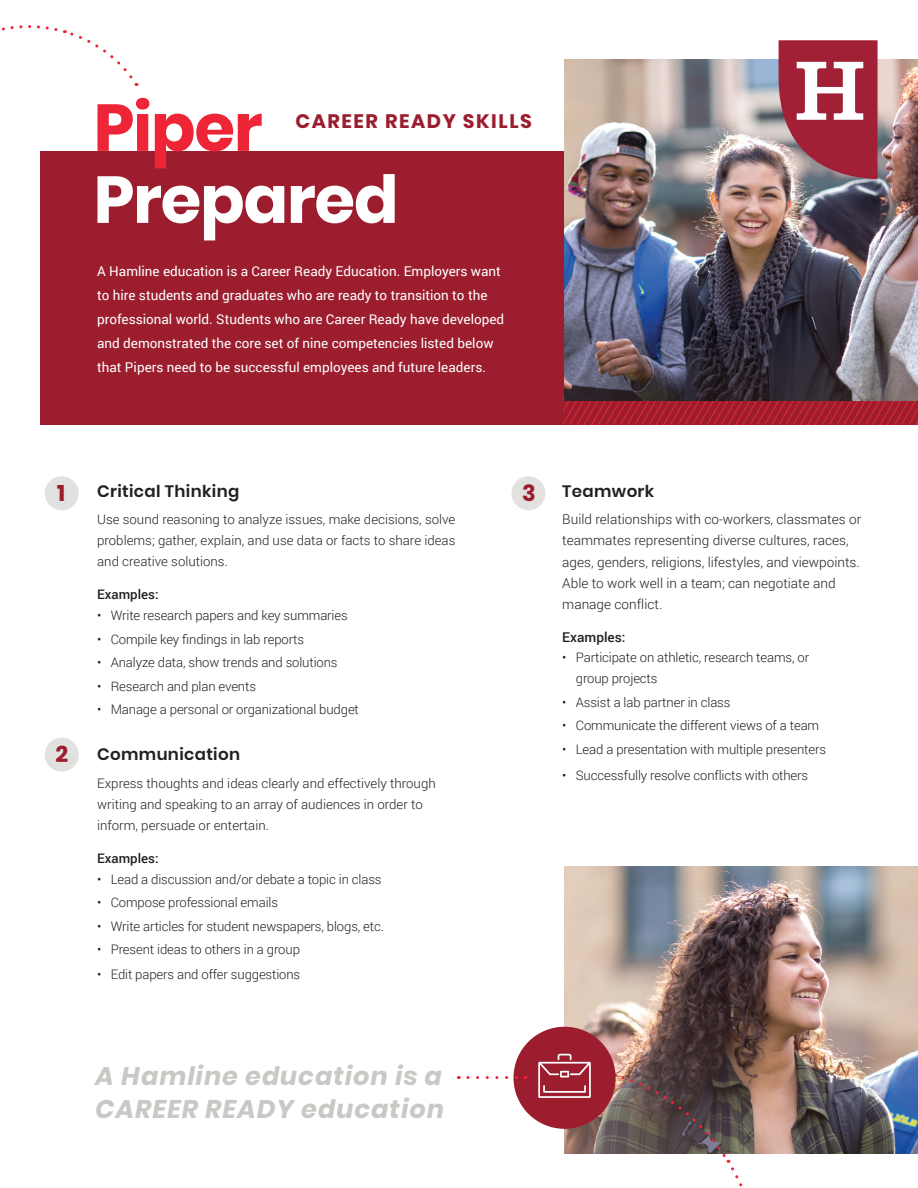
<style>
.page{position:relative;width:918px;height:1188px;background:#fff}
.page>*{position:absolute;margin:0;border:0;box-sizing:border-box;transform-origin:0 0}
.t1{font:700 66px "Poppins";letter-spacing:-.02em;color:#fff}
.t2{font:700 66px "Poppins";letter-spacing:-.02em;color:#ed2536}
.t3{font:italic 700 25.5px/33px "Poppins";letter-spacing:.04em;color:#c8c8c5}
.t4{font:700 22.65px "Poppins";color:#9c1d2e}
.t5{font:700 19.5px "Poppins";letter-spacing:.08em;color:#9c1d2e}
.t6{font:600 16.5px "Poppins";letter-spacing:.02em;color:#231f20}
.t7{font:13.5px/24px "Roboto";color:#fff}
.t8{font:300 13.5px/21px "Roboto";color:#231f20}
.t9{font:500 13.5px "Roboto";color:#231f20}
.t10{font:300 13.2px/21px "Roboto";letter-spacing:-.01em;color:#231f20}
.t11{font:500 13.2px "Roboto";color:#231f20}
</style>
<div class="page">
<img style="left:564px;top:866px;width:354px;height:287px">
<svg style="left:614px;top:1073px;width:152px;height:114px"></svg>
<div style="left:40px;top:151px;width:878px;height:273px;background:#9c1d2e"></div>
<svg style="left:564px;top:400px;width:354px;height:24px"></svg>
<img style="left:564px;top:59px;width:354px;height:341px">
<div style="left:45px;top:476px;width:34px;height:34px;background:#e1e1df;border-radius:50%"></div>
<div style="left:45px;top:738px;width:34px;height:34px;background:#e1e1df;border-radius:50%"></div>
<div style="left:511px;top:476px;width:34px;height:34px;background:#e1e1df;border-radius:50%"></div>
<div style="left:514px;top:1027px;width:102px;height:102px;background:#9c1d2e;border-radius:50%"></div>
<svg style="left:468px;top:1076px;width:58px;height:3px"></svg>
<svg style="left:779px;top:40px;width:99px;height:139px"></svg>
<svg style="left:538px;top:1054px;width:53px;height:44px"></svg>
<svg style="left:1px;top:25px;width:136px;height:61px"></svg>
<h1 class="t2" style="left:94px;top:90px;width:170px">Piper</h1>
<h1 class="t1" style="left:94px;top:162px;width:306px">Prepared</h1>
<h3 class="t5" style="left:296px;top:110px;width:238px">CAREER READY SKILLS</h3>
<p class="t7" style="left:97px;top:258px;width:409px">A Hamline education is a Career Ready Education. Employers want to hire students and graduates who are ready to transition to the professional world. Students who are Career Ready have developed and demonstrated the core set of nine competencies listed below that Pipers need to be successful employees and future leaders.</p>
<h3 class="t4" style="left:57px;top:480px;width:10px">1</h3>
<h3 class="t4" style="left:55px;top:741px;width:14px">2</h3>
<p class="t6" style="left:97px;top:481px;width:144px">Critical Thinking</p>
<p class="t10" style="left:97px;top:509px;width:360px;text-align:justify">Use sound reasoning to analyze issues, make decisions, solve problems; gather, explain, and use data or facts to share ideas and creative solutions.</p>
<p class="t11" style="left:97px;top:586px;width:63px">Examples:</p>
<p class="t10" style="left:97px;top:605px;width:252px">• Write research papers and key summaries</p>
<p class="t10" style="left:97px;top:628px;width:208px">• Compile key findings in lab reports</p>
<p class="t10" style="left:97px;top:652px;width:242px">• Analyze data, show trends and solutions</p>
<p class="t10" style="left:97px;top:675px;width:160px">• Research and plan events</p>
<p class="t10" style="left:97px;top:699px;width:263px">• Manage a personal or organizational budget</p>
<p class="t6" style="left:97px;top:745px;width:144px">Communication</p>
<p class="t10" style="left:97px;top:772px;width:340px">Express thoughts and ideas clearly and effectively through writing and speaking to an array of audiences in order to inform, persuade or entertain.</p>
<p class="t11" style="left:97px;top:849px;width:63px">Examples:</p>
<p class="t10" style="left:97px;top:868px;width:286px">• Lead a discussion and/or debate a topic in class</p>
<p class="t10" style="left:97px;top:892px;width:182px">• Compose professional emails</p>
<p class="t10" style="left:97px;top:915px;width:288px">• Write articles for student newspapers, blogs, etc.</p>
<p class="t10" style="left:97px;top:938px;width:204px">• Present ideas to others in a group</p>
<p class="t10" style="left:97px;top:963px;width:205px">• Edit papers and offer suggestions</p>
<h2 class="t3" style="left:96px;top:1060px;width:350px">A Hamline education is a<br>CAREER READY education</h2>
<h3 class="t4" style="left:522px;top:480px;width:15px">3</h3>
<p class="t6" style="left:562px;top:481px;width:93px">Teamwork</p>
<p class="t8" style="left:562px;top:509px;width:301px">Build relationships with co-workers, classmates or teammates representing diverse cultures, races, ages, genders, religions, lifestyles, and viewpoints.<br>Able to work well in a team; can negotiate and manage conflict.</p>
<p class="t9" style="left:562px;top:627px;width:65px">Examples:</p>
<p class="t10" style="left:576px;top:647px;width:235px;text-indent:-14px">• Participate on athletic, research teams, or group projects</p>
<p class="t10" style="left:562px;top:691px;width:170px">• Assist a lab partner in class</p>
<p class="t10" style="left:562px;top:715px;width:258px">• Communicate the different views of a team</p>
<p class="t10" style="left:562px;top:738px;width:265px">• Lead a presentation with multiple presenters</p>
<p class="t10" style="left:562px;top:765px;width:247px">• Successfully resolve conflicts with others</p>
</div>
